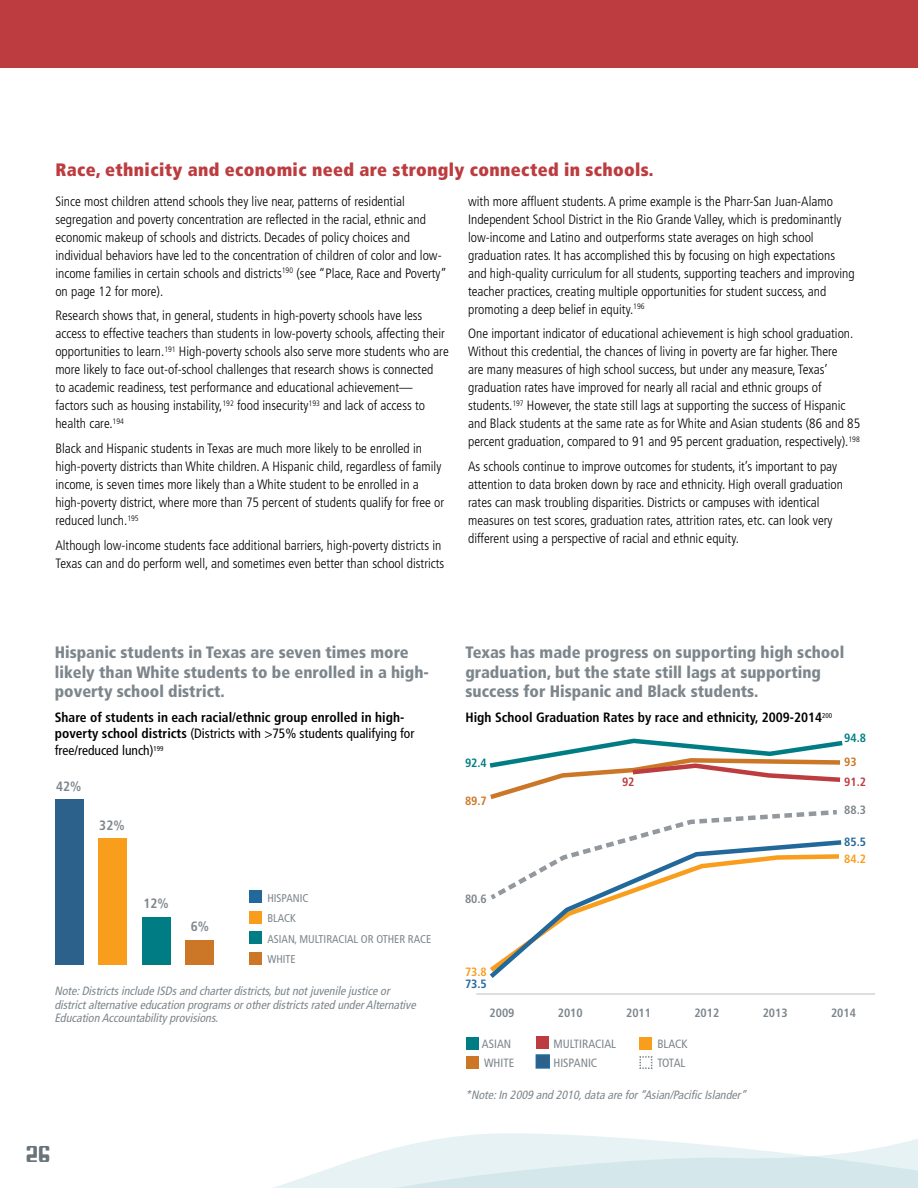
<style>
.page{position:relative;width:918px;height:1188px;background:#fff}
.page>*{position:absolute;margin:0;border:0;box-sizing:border-box;transform-origin:0 0}
.t1{font:900 condensed 18px "Frutiger LT Std";letter-spacing:.02em;color:#bc3c40}
.t2{font:900 condensed 16.5px/19.5px "Frutiger LT Std";color:#7d868c}
.t3{font:300 condensed 13.5px/18px "Frutiger LT Std";color:#000}
.t4{font:700 condensed 13.5px/16.5px "Frutiger";color:#000}
.t5{font:700 condensed 13.5px "Frutiger LT Std";color:#7d868c}
.t6{font:italic condensed 12px/13.5px "Frutiger";color:#7d868c}
.t7{font:condensed 12px/19.4px "Frutiger LT Std";color:#7d868c}
.t8{font:700 condensed 12px "Frutiger LT Std";color:#7d868c}
.t9{font:700 condensed 12px "Frutiger LT Std";color:#007d84}
.t10{font:700 condensed 12px "Frutiger LT Std";color:#22689b}
.t11{font:700 condensed 12px "Frutiger LT Std";color:#f99d1c}
.t12{font:700 condensed 12px "Frutiger LT Std";color:#cc7627}
.t13{font:700 condensed 12px "Frutiger LT Std";color:#bc3c40}
.t14{font:condensed 11.25px/20.5px "Frutiger LT Std";color:#7d868c}
.s1{font-weight:400}
</style>
<div class="page">
<div style="left:0;top:0;width:918px;height:68px;background:#bc3c40"></div>
<div style="left:142px;top:917px;width:29px;height:48px;background:#007d84"></div>
<div style="left:98px;top:838px;width:29px;height:127px;background:#f99d1c"></div>
<div style="left:186px;top:941px;width:28px;height:24px;background:#cc7627"></div>
<div style="left:55px;top:799px;width:28px;height:166px;background:#2c618b"></div>
<svg style="left:249px;top:890px;width:669px;height:298px"></svg>
<div style="left:466px;top:1037px;width:13px;height:13px;background:#007d84"></div>
<div style="left:466px;top:1056px;width:13px;height:13px;background:#cc7627"></div>
<div style="left:536px;top:1036px;width:12px;height:13px;background:#bc3c40"></div>
<div style="left:536px;top:1054px;width:14px;height:15px;background:#2c618b;border:2px solid #22689b"></div>
<div style="left:639px;top:1037px;width:13px;height:13px;background:#f99d1c"></div>
<svg style="left:639px;top:1055px;width:14px;height:15px"></svg>
<hr style="left:476px;top:994px;width:399px;height:1px;background:#bcbec0">
<svg style="left:489px;top:738px;width:358px;height:166px"></svg>
<svg style="left:485px;top:838px;width:361px;height:145px"></svg>
<h1 class="t1" style="left:55px;top:158px;width:600px">Race, ethnicity and economic need are strongly connected in schools.</h1>
<p class="t3" style="left:55px;top:192px;width:393px">Since most children attend schools they live near, patterns of residential segregation and poverty concentration are reflected in the racial, ethnic and economic makeup of schools and districts. Decades of policy choices and individual behaviors have led to the concentration of children of color and low&shy;income families in certain schools and districts<sup>190</sup> (see “Place, Race and Poverty” on page 12 for more).</p>
<p class="t3" style="left:55px;top:307px;width:395px">Research shows that, in general, students in high-poverty schools have less access to effective teachers than students in low-poverty schools, affecting their opportunities to learn.<sup>191</sup> High-poverty schools also serve more students who are more likely to face out-of-school challenges that research shows is connected<br>to academic readiness, test performance and educational achievement— factors such as housing instability,<sup>192</sup> food insecurity<sup>193</sup> and lack of access to health care.<sup>194</sup></p>
<p class="t3" style="left:55px;top:440px;width:390px">Black and Hispanic students in Texas are much more likely to be enrolled in high-poverty districts than White children. A Hispanic child, regardless of family income, is seven times more likely than a White student to be enrolled in a high-poverty district, where more than 75 percent of students qualify for free or reduced lunch.<sup>195</sup></p>
<p class="t3" style="left:55px;top:536px;width:391px">Although low-income students face additional barriers, high-poverty districts in<br>Texas can and do perform well, and sometimes even better than school districts</p>
<p class="t3" style="left:468px;top:192px;width:388px">with more affluent students. A prime example is the Pharr-San Juan-Alamo Independent School District in the Rio Grande Valley, which is predominantly low-income and Latino and outperforms state averages on high school graduation rates. It has accomplished this by focusing on high expectations and high-quality curriculum for all students, supporting teachers and improving teacher practices, creating multiple opportunities for student success, and promoting a deep belief in equity.<sup>196</sup></p>
<p class="t3" style="left:468px;top:325px;width:394px">One important indicator of educational achievement is high school graduation.<br>Without this credential, the chances of living in poverty are far higher. There<br>are many measures of high school success, but under any measure, Texas’ graduation rates have improved for nearly all racial and ethnic groups of students.<sup>197</sup> However, the state still lags at supporting the success of Hispanic and Black students at the same rate as for White and Asian students (86 and 85 percent graduation, compared to 91 and 95 percent graduation, respectively).<sup>198</sup></p>
<p class="t3" style="left:468px;top:458px;width:376px">As schools continue to improve outcomes for students, it’s important to pay attention to data broken down by race and ethnicity. High overall graduation rates can mask troubling disparities. Districts or campuses with identical measures on test scores, graduation rates, attrition rates, etc. can look very different using a perspective of racial and ethnic equity.</p>
<p class="t2" style="left:55px;top:643px;width:376px">Hispanic students in Texas are seven times more likely than White students to be enrolled in a high&shy;poverty school district.</p>
<p class="t4" style="left:55px;top:709px;width:361px">Share of students in each racial/ethnic group enrolled in high&shy;poverty school districts <span class="s1">(Districts with &gt;75% students qualifying for free/reduced lunch)</span><sup>199</sup></p>
<p class="t5" style="left:56px;top:778px;width:27px">42%</p>
<p class="t5" style="left:99px;top:817px;width:27px">32%</p>
<p class="t5" style="left:143px;top:895px;width:27px">12%</p>
<p class="t5" style="left:191px;top:919px;width:20px">6%</p>
<p class="t14" style="left:267px;top:888px;width:165px">HISPANIC<br>BLACK<br>ASIAN, MULTIRACIAL OR OTHER RACE<br>WHITE</p>
<p class="t6" style="left:54px;top:984px;width:363px">Note: Districts include ISDs and charter districts, but not juvenile justice or district alternative education programs or other districts rated under Alternative<br>Education Accountability provisions.</p>
<p class="t2" style="left:465px;top:643px;width:380px">Texas has made progress on supporting high school graduation, but the state still lags at supporting success for Hispanic and Black students.</p>
<p class="t4" style="left:465px;top:709px;width:368px">High School Graduation Rates by race and ethnicity, 2009-2014<sup>200</sup></p>
<p class="t9" style="left:465px;top:756px;width:23px">92.4</p>
<p class="t12" style="left:465px;top:794px;width:23px">89.7</p>
<p class="t8" style="left:465px;top:892px;width:23px">80.6</p>
<p class="t11" style="left:465px;top:965px;width:23px">73.8</p>
<p class="t10" style="left:465px;top:977px;width:23px">73.5</p>
<p class="t9" style="left:844px;top:731px;width:23px">94.8</p>
<p class="t12" style="left:844px;top:754px;width:14px">93</p>
<p class="t13" style="left:622px;top:774px;width:14px">92</p>
<p class="t13" style="left:844px;top:774px;width:23px">91.2</p>
<p class="t8" style="left:844px;top:803px;width:23px">88.3</p>
<p class="t10" style="left:844px;top:835px;width:23px">85.5</p>
<p class="t11" style="left:844px;top:851px;width:23px">84.2</p>
<p class="t8" style="left:490px;top:1005px;width:26px">2009</p>
<p class="t8" style="left:558px;top:1005px;width:26px">2010</p>
<p class="t8" style="left:626px;top:1005px;width:26px">2011</p>
<p class="t8" style="left:694px;top:1005px;width:26px">2012</p>
<p class="t8" style="left:763px;top:1005px;width:26px">2013</p>
<p class="t8" style="left:831px;top:1005px;width:26px">2014</p>
<p class="t7" style="left:482px;top:1034px;width:34px">ASIAN<br>WHITE</p>
<p class="t7" style="left:553px;top:1034px;width:64px">MULTIRACIAL<br>HISPANIC</p>
<p class="t7" style="left:657px;top:1034px;width:32px">BLACK<br>TOTAL</p>
<p class="t6" style="left:465px;top:1088px;width:283px">*Note: In 2009 and 2010, data are for “Asian/Pacific Islander”</p>
</div>
